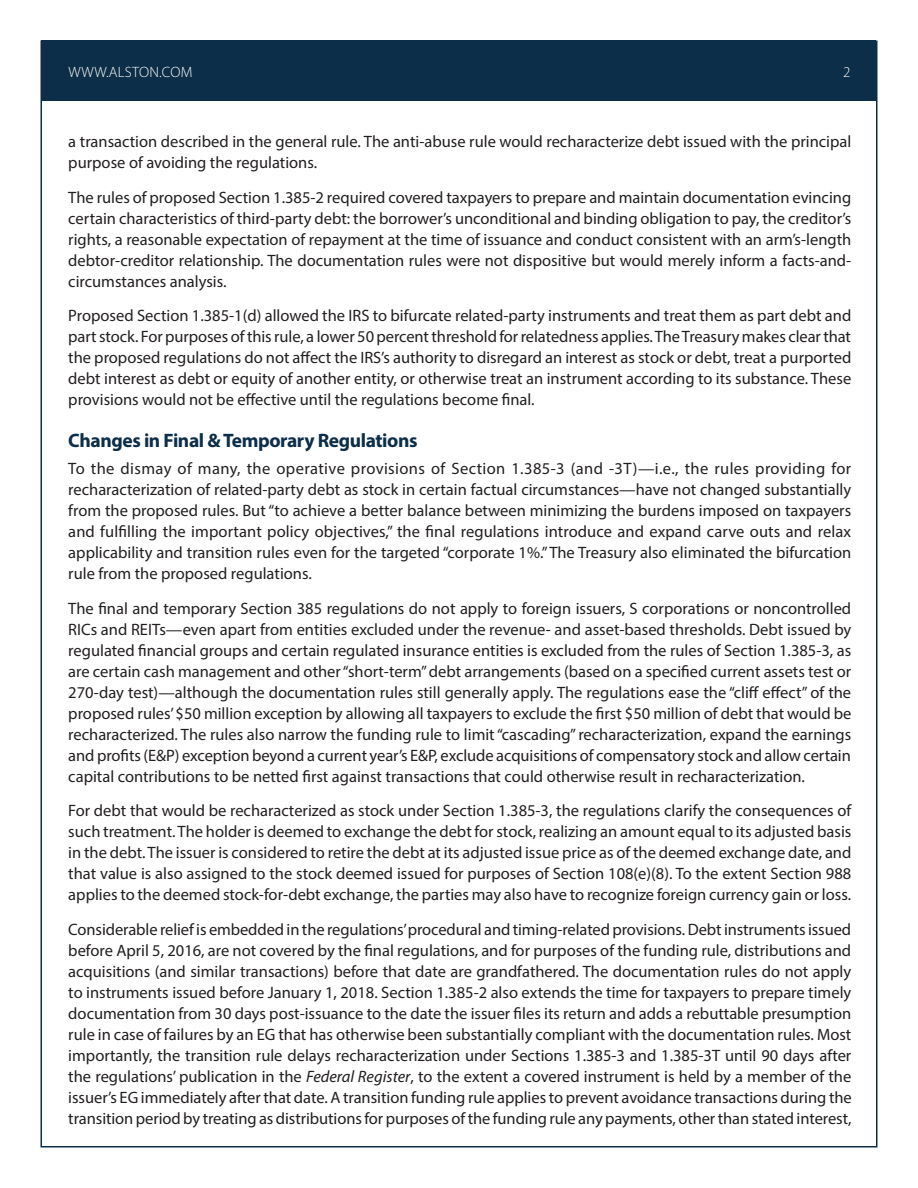
<style>
.page{position:relative;width:918px;height:1188px;background:#fff}
.page>*{position:absolute;margin:0;border:0;box-sizing:border-box;transform-origin:0 0}
.Head{font:700 19.5px "Myriad Pro";letter-spacing:-.02em;color:#0c2e48}
.Body_Text{font:16.5px/21px "Myriad Pro";color:#231f20;text-align:justify}
.Paragraph_Style_1{font:300 15px "Myriad Pro";letter-spacing:.02em;color:#fff}
.s1{font-style:italic}
</style>
<div class="page">
<div style="left:42px;top:40px;width:834px;height:61px;background:#0c2e48"></div>
<p class="Paragraph_Style_1" style="left:68px;top:63px;width:126px">WWW.ALSTON.COM</p>
<p class="Paragraph_Style_1" style="left:843px;top:63px;width:9px">2</p>
<p class="Body_Text" style="left:68px;top:131px;width:785px">a transaction described in the general rule. The anti-abuse rule would recharacterize debt issued with the principal purpose of avoiding the regulations.</p>
<p class="Body_Text" style="left:68px;top:187px;width:785px">The rules of proposed Section 1.385-2 required covered taxpayers to prepare and maintain documentation evincing certain characteristics of third-party debt: the borrower’s unconditional and binding obligation to pay, the creditor’s rights, a reasonable expectation of repayment at the time of issuance and conduct consistent with an arm’s-length debtor-creditor relationship. The documentation rules were not dispositive but would merely inform a facts-and&shy;circumstances analysis.</p>
<p class="Body_Text" style="left:68px;top:305px;width:785px">Proposed Section 1.385-1(d) allowed the IRS to bifurcate related-party instruments and treat them as part debt and part stock. For purposes of this rule, a lower 50 percent threshold for relatedness applies. The Treasury makes clear that the proposed regulations do not affect the IRS’s authority to disregard an interest as stock or debt, treat a purported debt interest as debt or equity of another entity, or otherwise treat an instrument according to its substance. These provisions would not be effective until the regulations become final.</p>
<p class="Head" style="left:68px;top:427px;width:351px">Changes in Final &amp; Temporary Regulations</p>
<p class="Body_Text" style="left:68px;top:458px;width:784px">To the dismay of many, the operative provisions of Section 1.385-3 (and -3T)—i.e., the rules providing for recharacterization of related-party debt as stock in certain factual circumstances—have not changed substantially from the proposed rules. But “to achieve a better balance between minimizing the burdens imposed on taxpayers and fulfilling the important policy objectives,” the final regulations introduce and expand carve outs and relax applicability and transition rules even for the targeted “corporate 1%.” The Treasury also eliminated the bifurcation rule from the proposed regulations.</p>
<p class="Body_Text" style="left:68px;top:598px;width:785px">The final and temporary Section 385 regulations do not apply to foreign issuers, S corporations or noncontrolled RICs and REITs—even apart from entities excluded under the revenue- and asset-based thresholds. Debt issued by regulated financial groups and certain regulated insurance entities is excluded from the rules of Section 1.385-3, as are certain cash management and other “short-term” debt arrangements (based on a specified current assets test or 270-day test)—although the documentation rules still generally apply. The regulations ease the “cliff effect” of the proposed rules’ $50 million exception by allowing all taxpayers to exclude the first $50 million of debt that would be recharacterized. The rules also narrow the funding rule to limit “cascading” recharacterization, expand the earnings and profits (E&amp;P) exception beyond a current year’s E&amp;P, exclude acquisitions of compensatory stock and allow certain capital contributions to be netted first against transactions that could otherwise result in recharacterization.</p>
<p class="Body_Text" style="left:68px;top:800px;width:785px">For debt that would be recharacterized as stock under Section 1.385-3, the regulations clarify the consequences of such treatment. The holder is deemed to exchange the debt for stock, realizing an amount equal to its adjusted basis in the debt. The issuer is considered to retire the debt at its adjusted issue price as of the deemed exchange date, and that value is also assigned to the stock deemed issued for purposes of Section 108(e)(8). To the extent Section 988 applies to the deemed stock-for-debt exchange, the parties may also have to recognize foreign currency gain or loss.</p>
<p class="Body_Text" style="left:68px;top:919px;width:785px">Considerable relief is embedded in the regulations’ procedural and timing-related provisions. Debt instruments issued before April 5, 2016, are not covered by the final regulations, and for purposes of the funding rule, distributions and acquisitions (and similar transactions) before that date are grandfathered. The documentation rules do not apply to instruments issued before January 1, 2018. Section 1.385-2 also extends the time for taxpayers to prepare timely documentation from 30 days post-issuance to the date the issuer files its return and adds a rebuttable presumption rule in case of failures by an EG that has otherwise been substantially compliant with the documentation rules. Most importantly, the transition rule delays recharacterization under Sections 1.385-3 and 1.385-3T until 90 days after the regulations’ publication in the <span class="s1">Federal Register</span>, to the extent a covered instrument is held by a member of the issuer’s EG immediately after that date. A transition funding rule applies to prevent avoidance transactions during the transition period by treating as distributions for purposes of the funding rule any payments, other than stated interest,</p>
</div>
